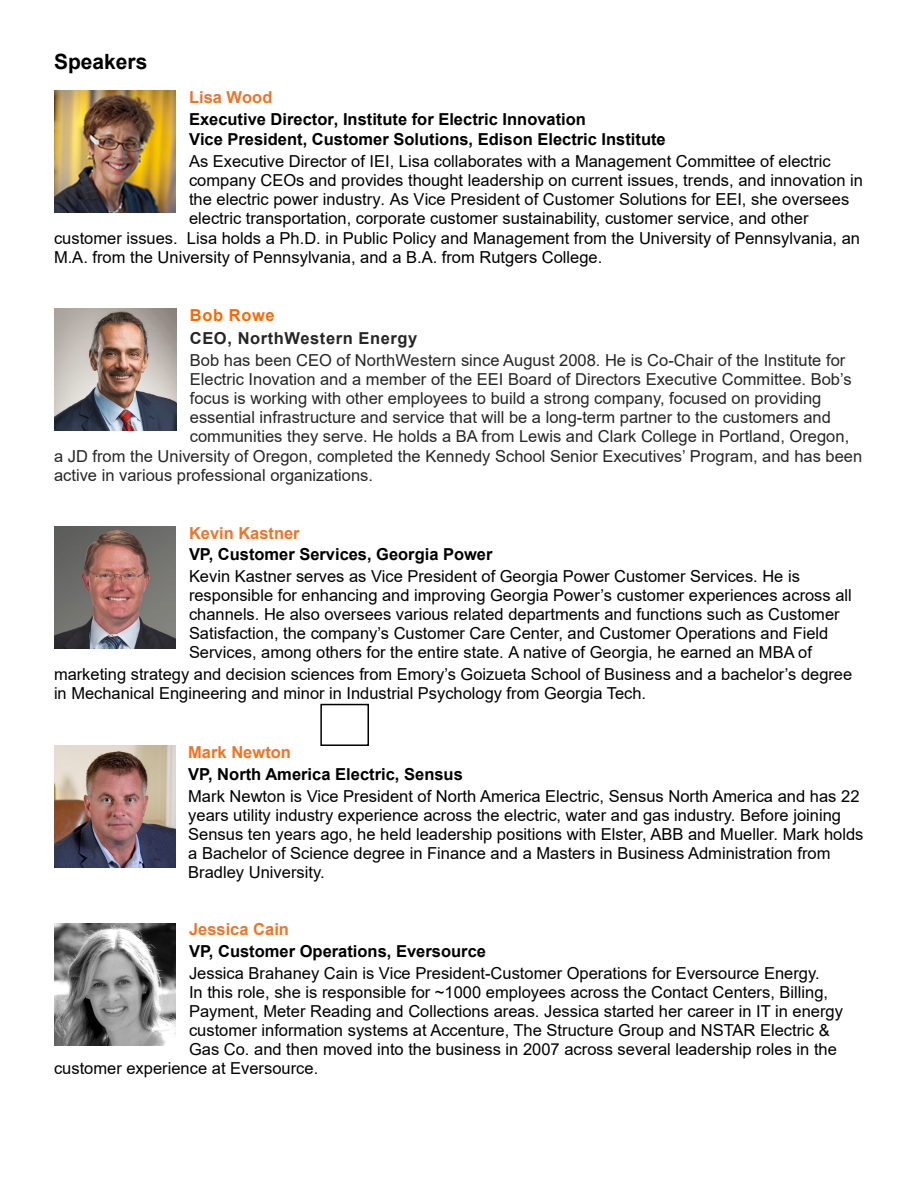
<style>
.page{position:relative;width:918px;height:1188px;background:#fff}
.page>*{position:absolute;margin:0;border:0;box-sizing:border-box;transform-origin:0 0}
.t1{font:700 21px "Arial";color:#000}
.t2{font:16.5px/19px "Arial";color:#000}
.t3{font:16.5px "Arial";color:#262626}
.t4{font:700 16.5px/20.5px "Arial";color:#000}
.t5{font:700 16.5px "Arial";color:#ef7426}
.t6{font:700 16.5px "Arial";letter-spacing:.035em;color:#262626}
.t7{font:700 16.5px "Arial";letter-spacing:.035em;color:#f60}
</style>
<div class="page">
<img style="left:54px;top:91px;width:122px;height:122px">
<img style="left:54px;top:746px;width:122px;height:122px">
<img style="left:54px;top:923px;width:122px;height:122px">
<img style="left:55px;top:309px;width:122px;height:121px">
<img style="left:54px;top:526px;width:122px;height:122px">
<div style="left:320px;top:704px;width:49px;height:42px;border:2px solid #000"></div>
<p class="t1" style="left:54px;top:47px;width:95px">Speakers</p>
<p class="t5" style="left:189px;top:85px;width:85px">Lisa Wood</p>
<p class="t4" style="left:189px;top:109px;width:478px">Executive Director, Institute for Electric Innovation<br>Vice President, Customer Solutions, Edison Electric Institute</p>
<p class="t2" style="left:189px;top:152px;width:643px">As Executive Director of IEI, Lisa collaborates with a Management Committee of electric</p>
<p class="t2" style="left:189px;top:171px;width:676px">company CEOs and provides thought leadership on current issues, trends, and innovation in</p>
<p class="t2" style="left:189px;top:190px;width:662px">the electric power industry. As Vice President of Customer Solutions for EEI, she oversees</p>
<p class="t2" style="left:189px;top:209px;width:621px">electric transportation, corporate customer sustainability, customer service, and other</p>
<p class="t2" style="left:54px;top:229px;width:808px">customer issues. Lisa holds a Ph.D. in Public Policy and Management from the University of Pennsylvania, an</p>
<p class="t2" style="left:54px;top:248px;width:550px">M.A. from the University of Pennsylvania, and a B.A. from Rutgers College.</p>
<p class="t7" style="left:190px;top:303px;width:86px">Bob Rowe</p>
<p class="t6" style="left:190px;top:327px;width:229px">CEO, NorthWestern Energy</p>
<p class="t3" style="left:190px;top:349px;width:657px">Bob has been CEO of NorthWestern since August 2008. He is Co-Chair of the Institute for</p>
<p class="t3" style="left:190px;top:368px;width:663px">Electric Inovation and a member of the EEI Board of Directors Executive Committee. Bob’s</p>
<p class="t3" style="left:190px;top:387px;width:633px">focus is working with other employees to build a strong company, focused on providing</p>
<p class="t3" style="left:190px;top:406px;width:643px">essential infrastructure and service that will be a long-term partner to the customers and</p>
<p class="t3" style="left:190px;top:425px;width:661px">communities they serve. He holds a BA from Lewis and Clark College in Portland, Oregon,</p>
<p class="t3" style="left:54px;top:445px;width:810px">a JD from the University of Oregon, completed the Kennedy School Senior Executives’ Program, and has been</p>
<p class="t3" style="left:54px;top:464px;width:321px">active in various professional organizations.</p>
<p class="t5" style="left:189px;top:521px;width:112px">Kevin Kastner</p>
<p class="t4" style="left:189px;top:545px;width:305px">VP, Customer Services, Georgia Power</p>
<p class="t2" style="left:189px;top:567px;width:664px">Kevin Kastner serves as Vice President of Georgia Power Customer Services. He is responsible for enhancing and improving Georgia Power’s customer experiences across all channels. He also oversees various related departments and functions such as Customer Satisfaction, the company’s Customer Care Center, and Customer Operations and Field Services, among others for the entire state. A native of Georgia, he earned an MBA of</p>
<p class="t2" style="left:54px;top:664px;width:800px">marketing strategy and decision sciences from Emory’s Goizueta School of Business and a bachelor’s degree in Mechanical Engineering and minor in Industrial Psychology from Georgia Tech.</p>
<p class="t5" style="left:188px;top:741px;width:104px">Mark Newton</p>
<p class="t4" style="left:188px;top:764px;width:276px">VP, North America Electric, Sensus</p>
<p class="t2" style="left:188px;top:787px;width:677px">Mark Newton is Vice President of North America Electric, Sensus North America and has 22 years utility industry experience across the electric, water and gas industry. Before joining Sensus ten years ago, he held leadership positions with Elster, ABB and Mueller. Mark holds a Bachelor of Science degree in Finance and a Masters in Business Administration from Bradley University.</p>
<p class="t5" style="left:189px;top:918px;width:102px">Jessica Cain</p>
<p class="t4" style="left:189px;top:941px;width:299px">VP, Customer Operations, Eversource</p>
<p class="t2" style="left:189px;top:964px;width:632px">Jessica Brahaney Cain is Vice President-Customer Operations for Eversource Energy.</p>
<p class="t2" style="left:189px;top:983px;width:641px">In this role, she is responsible for ~1000 employees across the Contact Centers, Billing,</p>
<p class="t2" style="left:189px;top:1002px;width:656px">Payment, Meter Reading and Collections areas. Jessica started her career in IT in energy</p>
<p class="t2" style="left:189px;top:1021px;width:642px">customer information systems at Accenture, The Structure Group and NSTAR Electric &amp;</p>
<p class="t2" style="left:189px;top:1040px;width:649px">Gas Co. and then moved into the business in 2007 across several leadership roles in the</p>
<p class="t2" style="left:54px;top:1059px;width:266px">customer experience at Eversource.</p>
</div>
